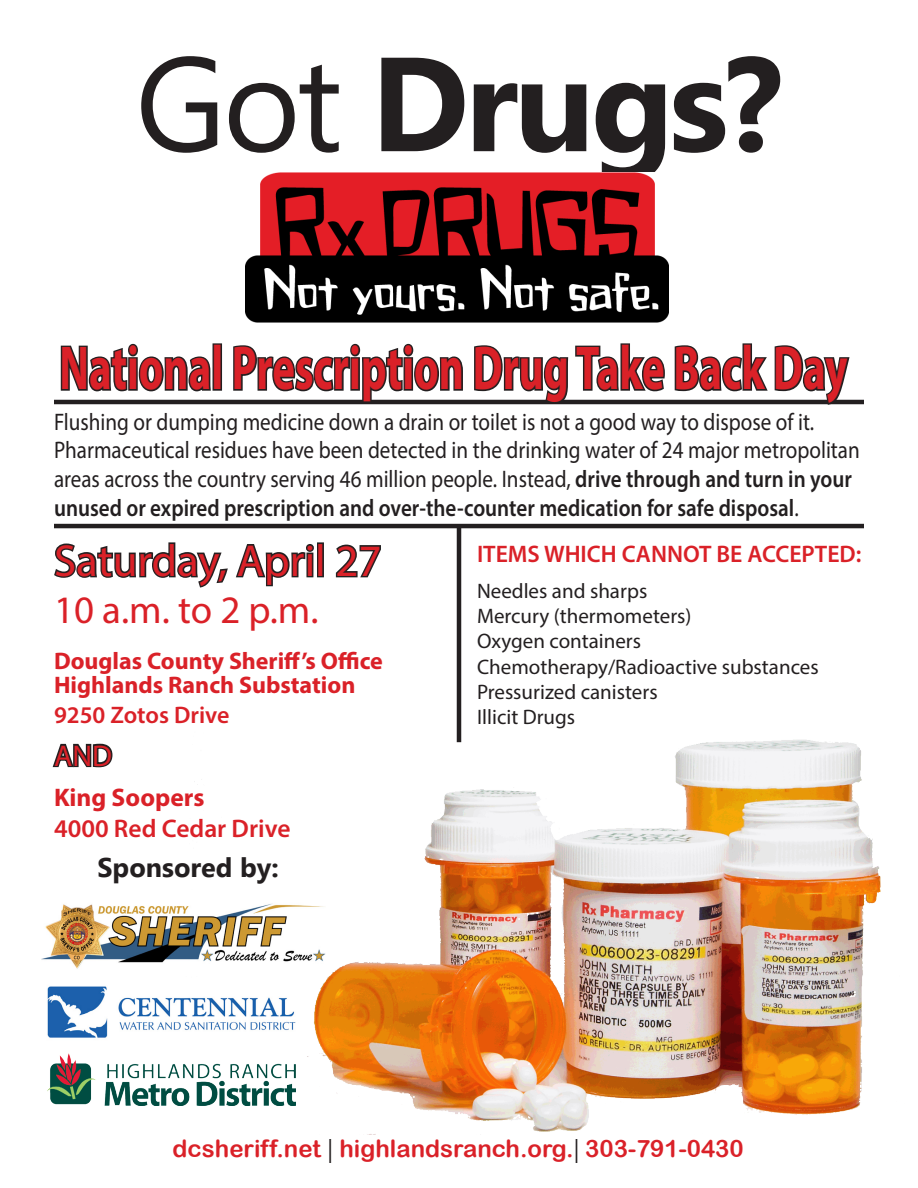
<style>
.page{position:relative;width:918px;height:1188px;background:#fff}
.page>*{position:absolute;margin:0;border:0;box-sizing:border-box;transform-origin:0 0}
.t1{font:700 133.5px "Lao UI";letter-spacing:-.03em;color:#231f20}
.t2{font:700 62.4px "Myriad Pro";color:#da2128;scale:.69 1}
.t3{font:45px "Myriad Pro";color:#da2128}
.t4{font:39px "Myriad Pro";color:#da2128}
.t5{font:30px "Myriad Pro";color:#da2128}
.t6{font:700 27px "Lao UI";color:#231f20}
.t7{font:600 25.5px "Myriad Pro";color:#da2128}
.t8{font:700 25.5px "Myriad Pro";color:#da2128}
.t9{font:24px/28.8px "Myriad Pro";color:#231f20;scale:.88 1}
.t10{font:700 24px "Myriad Pro";color:#da2128}
.t11{font:24px "Arial Rounded MT Bold";color:#da2128}
.t12{font:600 24px "Myriad Pro";color:#da2128}
.t13{font:21px "Myriad Pro";color:#231f20}
.s1{font-weight:400}
.s2{font-weight:600}
.s3{font-family:"Minion Pro";color:#231f20}
</style>
<div class="page">
<img style="left:192px;top:728px;width:689px;height:407px">
<img style="left:245px;top:173px;width:423px;height:150px">
<hr style="left:54px;top:400px;width:810px;height:4px;background:#231f20">
<hr style="left:54px;top:524px;width:810px;height:4px;background:#231f20">
<svg style="left:54px;top:542px;width:260px;height:46px"></svg>
<div style="left:317px;top:542px;width:7px;height:35px;border:3px solid #231f20"></div>
<svg style="left:335px;top:544px;width:46px;height:34px"></svg>
<hr style="left:457px;top:527px;width:4px;height:215px;background:#231f20">
<img style="left:41px;top:895px;width:284px;height:81px">
<svg style="left:60px;top:343px;width:153px;height:49px"></svg>
<div style="left:213px;top:343px;width:9px;height:48px;border:3px solid #231f20"></div>
<svg style="left:232px;top:343px;width:232px;height:62px"></svg>
<svg style="left:472px;top:343px;width:194px;height:62px"></svg>
<svg style="left:673px;top:343px;width:178px;height:62px"></svg>
<img style="left:47px;top:979px;width:255px;height:65px">
<img style="left:47px;top:1054px;width:248px;height:52px">
<svg style="left:52px;top:743px;width:61px;height:25px"></svg>
<p class="t1" style="left:135px;top:14px;width:649px"><span class="s1">Got</span> Drugs?</p>
<p class="t2" style="left:59px;top:327px;width:1144px">National Prescription Drug Take Back Day</p>
<p class="t9" style="left:54px;top:407px;width:917px">Flushing or dumping medicine down a drain or toilet is not a good way to dispose of it.<br>Pharmaceutical residues have been detected in the drinking water of 24 major metropolitan areas across the country serving 46 million people. Instead, <span class="s2">drive through and turn in your unused or expired prescription and over-the-counter medication for safe disposal</span>.</p>
<p class="t3" style="left:54px;top:533px;width:329px">Saturday, April 27</p>
<p class="t4" style="left:54px;top:586px;width:266px">10 a.m. to 2 p.m.</p>
<p class="t12" style="left:477px;top:539px;width:386px">ITEMS WHICH CANNOT BE ACCEPTED:</p>
<p class="t13" style="left:477px;top:578px;width:172px">Needles and sharps</p>
<p class="t13" style="left:477px;top:603px;width:216px">Mercury (thermometers)</p>
<p class="t13" style="left:477px;top:628px;width:166px">Oxygen containers</p>
<p class="t13" style="left:477px;top:654px;width:343px">Chemotherapy/Radioactive substances</p>
<p class="t13" style="left:477px;top:679px;width:182px">Pressurized canisters</p>
<p class="t13" style="left:477px;top:704px;width:100px">Illicit Drugs</p>
<p class="t10" style="left:54px;top:645px;width:330px">Douglas County Sheriff’s Office</p>
<p class="t10" style="left:54px;top:669px;width:303px">Highlands Ranch Substation</p>
<p class="t12" style="left:54px;top:700px;width:177px">9250 Zotos Drive</p>
<p class="t5" style="left:54px;top:737px;width:60px">AND</p>
<p class="t8" style="left:54px;top:781px;width:152px">King Soopers</p>
<p class="t7" style="left:54px;top:812px;width:238px">4000 Red Cedar Drive</p>
<p class="t6" style="left:97px;top:850px;width:183px">Sponsored by:</p>
<p class="t11" style="left:173px;top:1134px;width:573px">dcsheriff.net <span class="s3">|</span> highlandsranch.org.<span class="s3">|</span> 303-791-0430</p>
</div>
